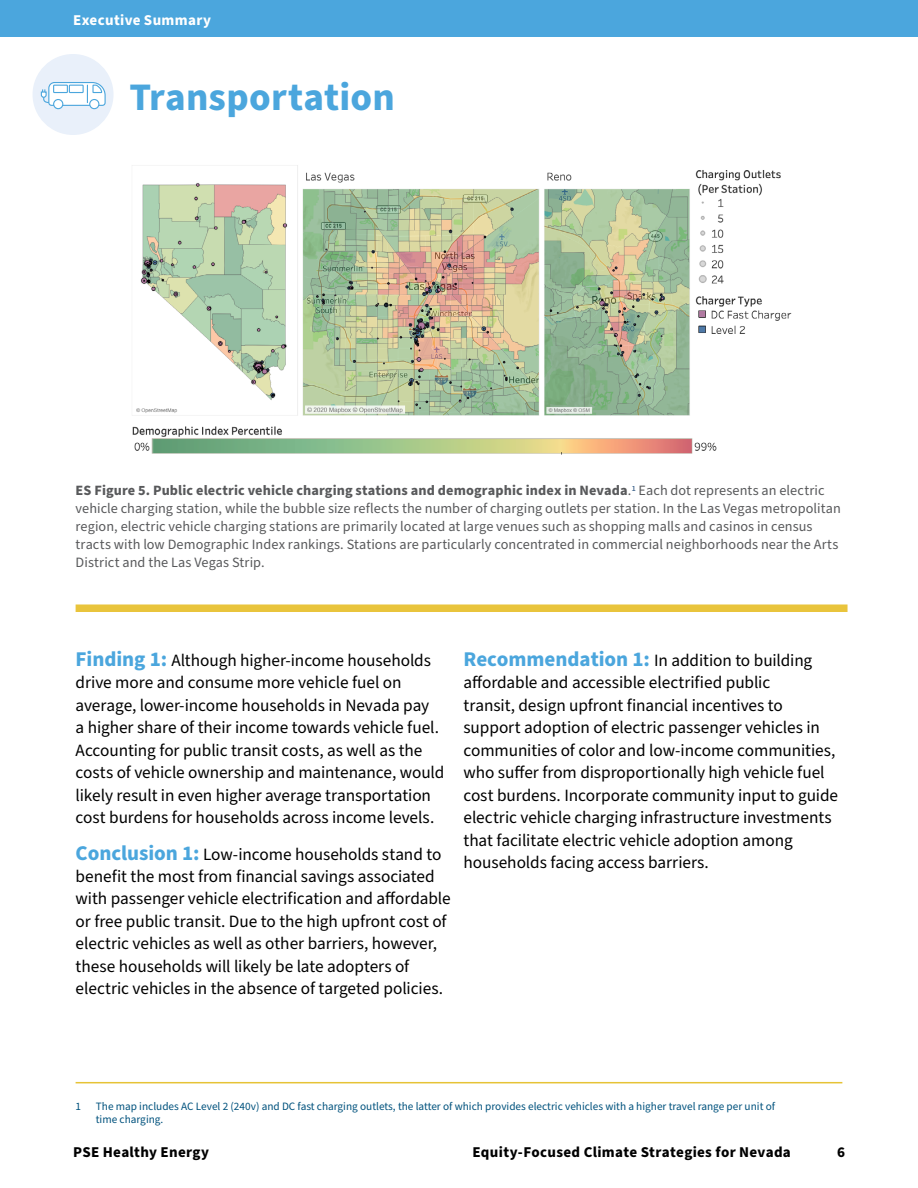
<style>
.page{position:relative;width:918px;height:1188px;background:#fff}
.page>*{position:absolute;margin:0;border:0;box-sizing:border-box;transform-origin:0 0}
.t1{font:700 39px "Source Sans Pro";letter-spacing:.005em;color:#4ba6dd}
.t2{font:17.25px/22.5px "Source Sans Pro";letter-spacing:-.005em;color:#000}
.t3{font:700 15px "Source Sans Pro";letter-spacing:.02em;color:#000}
.t4{font:700 15px "Source Sans Pro";letter-spacing:.025em;color:#fff}
.t5{font:14.25px/18px "Source Sans Pro";letter-spacing:.005em;color:#58595b}
.t6{font:11.25px/13.5px "Source Sans Pro";color:#00527d}
.s1{font-weight:700}
.s2{font-weight:700;font-size:21px;color:#4ba6dd}
</style>
<div class="page">
<div style="left:0;top:0;width:918px;height:36px;background:#4ba6dd"></div>
<img style="left:132px;top:165px;width:660px;height:290px">
<div style="left:76px;top:604px;width:772px;height:8px;background:#e9c43c"></div>
<hr style="left:76px;top:1082px;width:766px;height:1px;background:#e6c335">
<div style="left:33px;top:54px;width:81px;height:81px;background:#e9f0fa;border-radius:50%"></div>
<div style="left:53px;top:99px;width:10px;height:10px;border:1px solid #4ba6dd;border-radius:50%"></div>
<div style="left:89px;top:99px;width:10px;height:10px;border:1px solid #4ba6dd;border-radius:50%"></div>
<svg style="left:40px;top:82px;width:66px;height:24px"></svg>
<p class="t4" style="left:73px;top:9px;width:140px">Executive Summary</p>
<h1 class="t1" style="left:130px;top:71px;width:267px">Transportation</h1>
<p class="t5" style="left:76px;top:482px;width:767px"><span class="s1">ES Figure 5. Public electric vehicle charging stations and demographic index in Nevada</span>.<sup>1</sup> Each dot represents an electric vehicle charging station, while the bubble size reflects the number of charging outlets per station. In the Las Vegas metropolitan region, electric vehicle charging stations are primarily located at large venues such as shopping malls and casinos in census tracts with low Demographic Index rankings. Stations are particularly concentrated in commercial neighborhoods near the Arts District and the Las Vegas Strip.</p>
<p class="t2" style="left:76px;top:650px;width:370px"><span class="s2">Finding 1:</span> Although higher-income households drive more and consume more vehicle fuel on average, lower-income households in Nevada pay<br>a higher share of their income towards vehicle fuel.<br>Accounting for public transit costs, as well as the costs of vehicle ownership and maintenance, would likely result in even higher average transportation cost burdens for households across income levels.</p>
<p class="t2" style="left:76px;top:843px;width:377px"><span class="s2">Conclusion 1:</span> Low-income households stand to benefit the most from financial savings associated with passenger vehicle electrification and affordable or free public transit. Due to the high upfront cost of electric vehicles as well as other barriers, however, these households will likely be late adopters of electric vehicles in the absence of targeted policies.</p>
<p class="t2" style="left:463px;top:650px;width:376px"><span class="s2">Recommendation 1:</span> In addition to building affordable and accessible electrified public<br>transit, design upfront financial incentives to support adoption of electric passenger vehicles in communities of color and low-income communities, who suffer from disproportionally high vehicle fuel cost burdens. Incorporate community input to guide electric vehicle charging infrastructure investments that facilitate electric vehicle adoption among households facing access barriers.</p>
<p class="t6" style="left:76px;top:1100px;width:7px">1</p>
<p class="t6" style="left:96px;top:1100px;width:681px">The map includes AC Level 2 (240v) and DC fast charging outlets, the latter of which provides electric vehicles with a higher travel range per unit of time charging.</p>
<p class="t3" style="left:73px;top:1141px;width:138px">PSE Healthy Energy</p>
<p class="t3" style="left:472px;top:1141px;width:320px">Equity-Focused Climate Strategies for Nevada</p>
<p class="t3" style="left:837px;top:1141px;width:9px">6</p>
</div>
